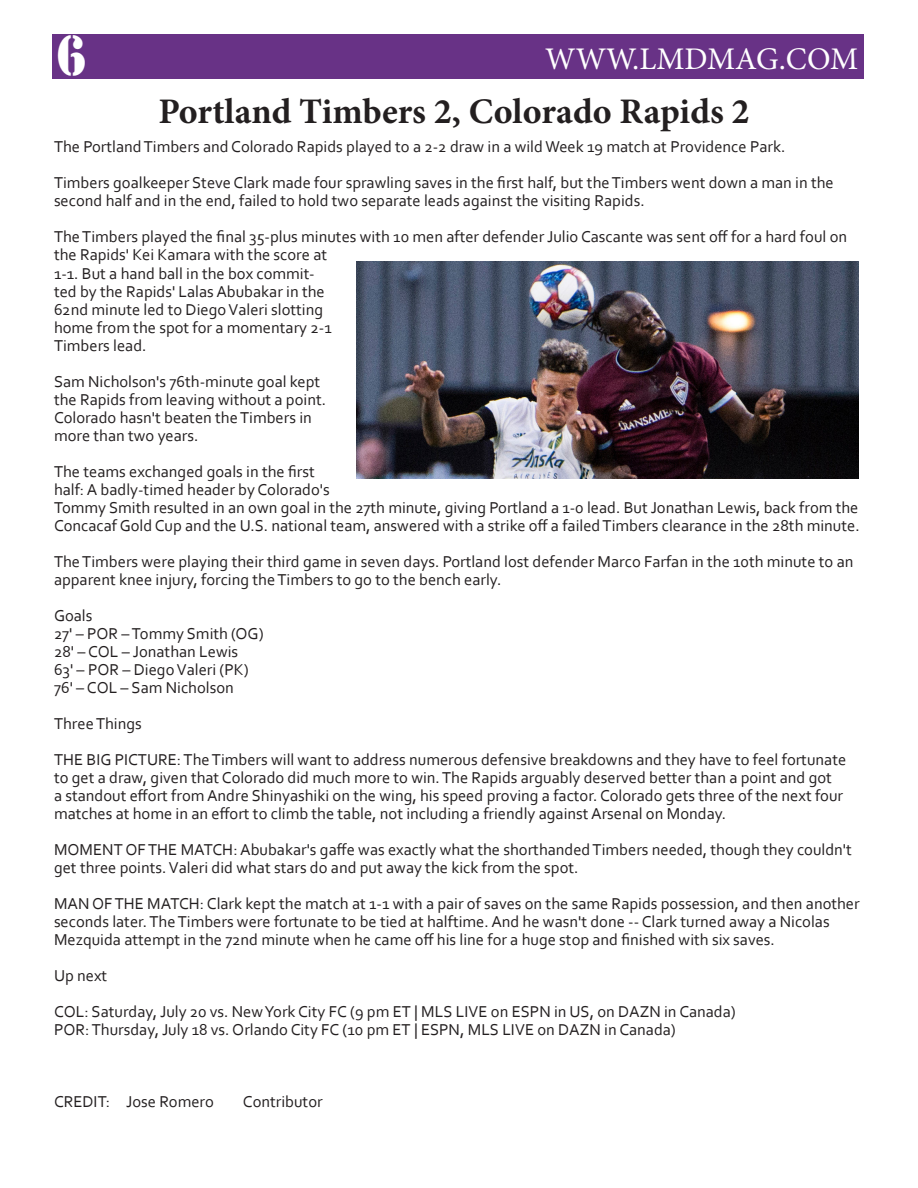
<style>
.page{position:relative;width:918px;height:1188px;background:#fff}
.page>*{position:absolute;margin:0;border:0;box-sizing:border-box;transform-origin:0 0}
.t1{font:52.35px "Stencil Std";color:#fff;scale:.88 1}
.t2{font:700 36px "Minion Pro";color:#231f20}
.t3{font:31.5px "Minion Pro";color:#fff}
.t4{font:16.5px/18px "Corbel";color:#231f20}
</style>
<div class="page">
<div style="left:52px;top:34px;width:812px;height:45px;background:#683286"></div>
<img style="left:356px;top:261px;width:503px;height:217px">
<h1 class="t1" style="left:57px;top:22px;width:34px">6</h1>
<h3 class="t3" style="left:545px;top:38px;width:315px">WWW.LMDMAG.COM</h3>
<h2 class="t2" style="left:159px;top:87px;width:592px">Portland Timbers 2, Colorado Rapids 2</h2>
<p class="t4" style="left:54px;top:129px;width:781px;line-height:36px">The Portland Timbers and Colorado Rapids played to a 2-2 draw in a wild Week 19 match at Providence Park.<br>Timbers goalkeeper Steve Clark made four sprawling saves in the first half, but the Timbers went down a man in the</p>
<p class="t4" style="left:54px;top:183px;width:795px;line-height:36px">second half and in the end, failed to hold two separate leads against the visiting Rapids.<br>The Timbers played the final 35-plus minutes with 10 men after defender Julio Cascante was sent off for a hard foul on</p>
<p class="t4" style="left:54px;top:246px;width:279px">the Rapids' Kei Kamara with the score at 1-1. But a hand ball in the box commit&shy;ted by the Rapids' Lalas Abubakar in the 62nd minute led to Diego Valeri slotting home from the spot for a momentary 2-1<br>Timbers lead.</p>
<p class="t4" style="left:54px;top:372px;width:274px">Sam Nicholson's 76th-minute goal kept the Rapids from leaving without a point.<br>Colorado hasn't beaten the Timbers in more than two years.</p>
<p class="t4" style="left:54px;top:462px;width:807px">The teams exchanged goals in the first<br>half: A badly-timed header by Colorado's<br>Tommy Smith resulted in an own goal in the 27th minute, giving Portland a 1-0 lead. But Jonathan Lewis, back from the Concacaf Gold Cup and the U.S. national team, answered with a strike off a failed Timbers clearance in the 28th minute.</p>
<p class="t4" style="left:54px;top:552px;width:801px">The Timbers were playing their third game in seven days. Portland lost defender Marco Farfan in the 10th minute to an apparent knee injury, forcing the Timbers to go to the bench early.</p>
<p class="t4" style="left:54px;top:606px;width:211px">Goals<br>27' – POR – Tommy Smith (OG)<br>28' – COL – Jonathan Lewis<br>63' – POR – Diego Valeri (PK)<br>76' – COL – Sam Nicholson</p>
<p class="t4" style="left:54px;top:705px;width:794px;line-height:36px">Three Things<br>THE BIG PICTURE: The Timbers will want to address numerous defensive breakdowns and they have to feel fortunate</p>
<p class="t4" style="left:54px;top:768px;width:791px">to get a draw, given that Colorado did much more to win. The Rapids arguably deserved better than a point and got a standout effort from Andre Shinyashiki on the wing, his speed proving a factor. Colorado gets three of the next four matches at home in an effort to climb the table, not including a friendly against Arsenal on Monday.</p>
<p class="t4" style="left:54px;top:840px;width:799px">MOMENT OF THE MATCH: Abubakar's gaffe was exactly what the shorthanded Timbers needed, though they couldn't get three points. Valeri did what stars do and put away the kick from the spot.</p>
<p class="t4" style="left:54px;top:894px;width:807px">MAN OF THE MATCH: Clark kept the match at 1-1 with a pair of saves on the same Rapids possession, and then another seconds later. The Timbers were fortunate to be tied at halftime. And he wasn't done -- Clark turned away a Nicolas<br>Mezquida attempt in the 72nd minute when he came off his line for a huge stop and finished with six saves.</p>
<p class="t4" style="left:54px;top:957px;width:683px;line-height:36px">Up next<br>COL: Saturday, July 20 vs. New York City FC (9 pm ET | MLS LIVE on ESPN in US, on DAZN in Canada)</p>
<p class="t4" style="left:54px;top:1020px;width:623px">POR: Thursday, July 18 vs. Orlando City FC (10 pm ET | ESPN, MLS LIVE on DAZN in Canada)</p>
<p class="t4" style="left:54px;top:1092px;width:161px">CREDIT: Jose Romero</p>
<p class="t4" style="left:243px;top:1092px;width:81px">Contributor</p>
</div>
